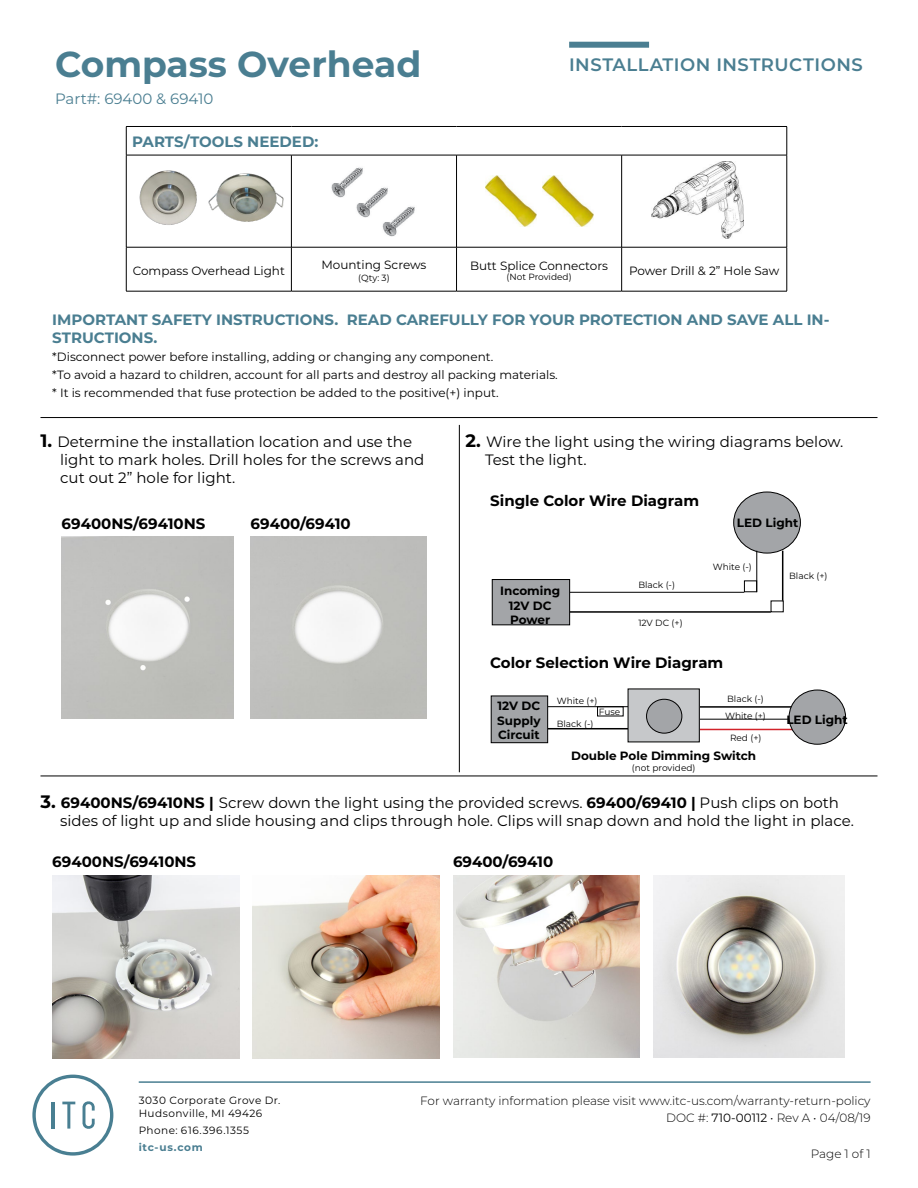
<style>
.page{position:relative;width:918px;height:1188px;background:#fff}
.page>*{position:absolute;margin:0;border:0;box-sizing:border-box;transform-origin:0 0}
.t1{font:700 36px "Montserrat";color:#4a7e91}
.t2{font:600 18px "Montserrat";letter-spacing:.025em;color:#4a7e91}
.t3{font:15px/18px "Montserrat";color:#000}
.t4{font:700 15px/18px "Montserrat";color:#4a7e91}
.t5{font:700 15px "Montserrat";color:#000}
.t6{font:15px "Montserrat";color:#4a7e91}
.t7{font:12px/17.9px "Montserrat";color:#000}
.t8{font:300 12px/16.5px "Montserrat";color:#000;text-align:right}
.t9{font:700 12px/14.4px "Montserrat";color:#000;text-align:center}
.t10{font:700 12px/14.4px "Montserrat";color:#000101;text-align:justify}
.t11{font:10.5px/13.5px "Montserrat";letter-spacing:.04em;color:#000}
.t12{font:700 10.5px "Montserrat";letter-spacing:.065em;color:#4a7e91}
.t13{font:9px "Montserrat";color:#000}
.s1{font-weight:700;font-size:18px}
.s2{font-weight:700}
.s3{font-weight:400}
</style>
<div class="page">
<svg style="left:32px;top:1075px;width:81px;height:81px"></svg>
<hr style="left:139px;top:1081px;width:732px;height:2px;background:#4a7e91">
<hr style="left:40px;top:776px;width:838px;height:1px;background:#000">
<hr style="left:40px;top:417px;width:838px;height:1px;background:#000">
<hr style="left:459px;top:425px;width:1px;height:347px;background:#000">
<img style="left:653px;top:875px;width:192px;height:183px">
<hr style="left:539px;top:706px;width:91px;height:1px;background:#000">
<hr style="left:539px;top:728px;width:91px;height:1px;background:#000">
<hr style="left:699px;top:719px;width:123px;height:1px;background:#000">
<hr style="left:699px;top:706px;width:123px;height:2px;background:#000">
<hr style="left:700px;top:729px;width:122px;height:1px;background:#d2232a">
<div style="left:628px;top:689px;width:71px;height:53px;background:#c6c8ca"></div>
<div style="left:647px;top:699px;width:35px;height:34px;background:#a3a5a8;border-radius:50%"></div>
<div style="left:646px;top:699px;width:36px;height:34px;border:1px solid #000;border-radius:50%"></div>
<div style="left:491px;top:696px;width:57px;height:47px;background:#a3a5a8"></div>
<div style="left:491px;top:696px;width:57px;height:47px;border:1px solid #000"></div>
<div style="left:789px;top:690px;width:57px;height:54px;background:#a3a5a8;border-radius:50%"></div>
<div style="left:789px;top:690px;width:57px;height:54px;border:1px solid #000;border-radius:50%"></div>
<hr style="left:569px;top:592px;width:175px;height:1px;background:#000">
<hr style="left:569px;top:611px;width:202px;height:2px;background:#000">
<div style="left:734px;top:492px;width:66px;height:61px;background:#a3a5a8;border-radius:50%"></div>
<div style="left:734px;top:492px;width:67px;height:61px;border:1px solid #000;border-radius:50%"></div>
<hr style="left:757px;top:551px;width:1px;height:41px;background:#000">
<hr style="left:782px;top:551px;width:1px;height:50px;background:#000">
<div style="left:744px;top:581px;width:13px;height:11px;border:1px solid #000"></div>
<div style="left:492px;top:580px;width:78px;height:45px;background:#a3a5a8"></div>
<div style="left:492px;top:579px;width:78px;height:46px;border:1px solid #000"></div>
<img style="left:453px;top:875px;width:187px;height:183px">
<img style="left:251px;top:537px;width:176px;height:182px">
<img style="left:62px;top:537px;width:171px;height:182px">
<img style="left:253px;top:875px;width:187px;height:183px">
<img style="left:52px;top:875px;width:187px;height:183px">
<hr style="left:126px;top:247px;width:1px;height:44px;background:#000">
<hr style="left:126px;top:291px;width:165px;height:1px;background:#000">
<hr style="left:291px;top:291px;width:166px;height:1px;background:#000">
<hr style="left:457px;top:291px;width:165px;height:1px;background:#000">
<hr style="left:622px;top:291px;width:165px;height:1px;background:#000">
<hr style="left:291px;top:247px;width:1px;height:44px;background:#000">
<hr style="left:456px;top:247px;width:1px;height:44px;background:#000">
<hr style="left:621px;top:247px;width:1px;height:44px;background:#000">
<hr style="left:787px;top:247px;width:1px;height:44px;background:#000">
<hr style="left:126px;top:155px;width:1px;height:92px;background:#000">
<hr style="left:291px;top:155px;width:1px;height:92px;background:#000">
<hr style="left:456px;top:155px;width:1px;height:92px;background:#000">
<hr style="left:621px;top:155px;width:1px;height:92px;background:#000">
<hr style="left:787px;top:155px;width:1px;height:92px;background:#000">
<hr style="left:126px;top:247px;width:165px;height:1px;background:#000">
<hr style="left:291px;top:247px;width:166px;height:1px;background:#000">
<hr style="left:457px;top:247px;width:165px;height:1px;background:#000">
<hr style="left:622px;top:247px;width:165px;height:1px;background:#000">
<hr style="left:126px;top:126px;width:165px;height:1px;background:#000">
<svg style="left:126px;top:127px;width:1px;height:28px"></svg>
<hr style="left:291px;top:126px;width:166px;height:1px;background:#000">
<hr style="left:457px;top:126px;width:165px;height:1px;background:#000">
<hr style="left:622px;top:126px;width:165px;height:1px;background:#000">
<svg style="left:787px;top:127px;width:1px;height:28px"></svg>
<hr style="left:126px;top:155px;width:165px;height:1px;background:#000">
<hr style="left:291px;top:155px;width:166px;height:1px;background:#000">
<hr style="left:457px;top:155px;width:165px;height:1px;background:#000">
<hr style="left:622px;top:155px;width:165px;height:1px;background:#000">
<img style="left:139px;top:170px;width:58px;height:55px">
<img style="left:652px;top:161px;width:92px;height:77px">
<img style="left:486px;top:176px;width:50px;height:50px">
<img style="left:542px;top:176px;width:51px;height:50px">
<img style="left:331px;top:167px;width:32px;height:31px">
<img style="left:354px;top:185px;width:34px;height:33px">
<img style="left:208px;top:173px;width:76px;height:49px">
<img style="left:380px;top:205px;width:35px;height:32px">
<div style="left:569px;top:42px;width:80px;height:6px;background:#4a7e91"></div>
<h1 class="t1" style="left:55px;top:38px;width:368px">Compass Overhead</h1>
<p class="t2" style="left:569px;top:52px;width:295px">INSTALLATION INSTRUCTIONS</p>
<p class="t6" style="left:55px;top:88px;width:160px">Part#: 69400 &amp; 69410</p>
<p class="t4" style="left:132px;top:132px;width:188px">PARTS/TOOLS NEEDED:</p>
<p class="t7" style="left:133px;top:261px;width:154px">Compass Overhead Light</p>
<p class="t7" style="left:321px;top:255px;width:107px">Mounting Screws</p>
<p class="t13" style="left:358px;top:272px;width:33px">(Qty: 3)</p>
<p class="t7" style="left:470px;top:256px;width:139px">Butt Splice Connectors</p>
<p class="t13" style="left:507px;top:271px;width:67px">(Not Provided)</p>
<p class="t7" style="left:629px;top:261px;width:152px">Power Drill &amp; 2” Hole Saw</p>
<p class="t4" style="left:52px;top:310px;width:779px">IMPORTANT SAFETY INSTRUCTIONS. READ CAREFULLY FOR YOUR PROTECTION AND SAVE ALL IN-<br>STRUCTIONS.</p>
<p class="t7" style="left:52px;top:348px;width:507px">*Disconnect power before installing, adding or changing any component.<br>*To avoid a hazard to children, account for all parts and destroy all packing materials. * It is recommended that fuse protection be added to the positive(+) input.</p>
<p class="t3" style="left:60px;top:432px;width:366px;text-indent:-20px"><span class="s1">1.</span> Determine the installation location and use the light to mark holes. Drill holes for the screws and cut out 2” hole for light.</p>
<p class="t3" style="left:485px;top:432px;width:360px;text-indent:-20px"><span class="s1">2.</span> Wire the light using the wiring diagrams below.<br>Test the light.</p>
<p class="t5" style="left:62px;top:513px;width:145px">69400NS/69410NS</p>
<p class="t5" style="left:251px;top:513px;width:102px">69400/69410</p>
<p class="t5" style="left:490px;top:490px;width:210px">Single Color Wire Diagram</p>
<p class="t9" style="left:500px;top:583px;width:62px">Incoming<br>12V DC<br>Power</p>
<p class="t13" style="left:638px;top:579px;width:38px">Black (-)</p>
<p class="t13" style="left:638px;top:617px;width:46px">12V DC (+)</p>
<p class="t10" style="left:737px;top:515px;width:63px">LED Light</p>
<p class="t13" style="left:713px;top:561px;width:41px">White (-)</p>
<p class="t13" style="left:789px;top:569px;width:40px">Black (+)</p>
<p class="t5" style="left:490px;top:652px;width:235px">Color Selection Wire Diagram</p>
<p class="t10" style="left:497px;top:698px;width:45px">12V DC Supply Circuit</p>
<p class="t13" style="left:557px;top:695px;width:42px">White (+)</p>
<p class="t13" style="left:727px;top:693px;width:38px">Black (-)</p>
<p class="t13" style="left:557px;top:718px;width:38px">Black (-)</p>
<p class="t13" style="left:599px;top:705px;width:23px">Fuse</p>
<p class="t13" style="left:725px;top:709px;width:42px">White (+)</p>
<p class="t13" style="left:730px;top:732px;width:33px">Red (+)</p>
<p class="t9" style="left:571px;top:748px;width:187px">Double Pole Dimming Switch</p>
<p class="t13" style="left:632px;top:761px;width:65px">(not provided)</p>
<p class="t9" style="left:786px;top:712px;width:63px">LED Light</p>
<p class="t3" style="left:60px;top:793px;width:795px;text-indent:-20px"><span class="s1">3.</span> <span class="s2">69400NS/69410NS |</span> Screw down the light using the provided screws. <span class="s2">69400/69410 |</span> Push clips on both sides of light up and slide housing and clips through hole. Clips will snap down and hold the light in place.</p>
<p class="t5" style="left:52px;top:851px;width:145px">69400NS/69410NS</p>
<p class="t5" style="left:453px;top:851px;width:102px">69400/69410</p>
<p class="t11" style="left:139px;top:1093px;width:143px">3030 Corporate Grove Dr.<br>Hudsonville, MI 49426</p>
<p class="t11" style="left:139px;top:1123px;width:112px">Phone: 616.396.1355</p>
<p class="t12" style="left:139px;top:1139px;width:66px">itc-us.com</p>
<p class="t8" style="left:420px;top:1092px;width:452px">For warranty information please visit www.itc-us.com/warranty-return-policy<br>DOC #: <span class="s3">710-00112</span> • Rev A • 04/08/19</p>
<p class="t8" style="left:811px;top:1145px;width:61px">Page 1 of 1</p>
</div>
